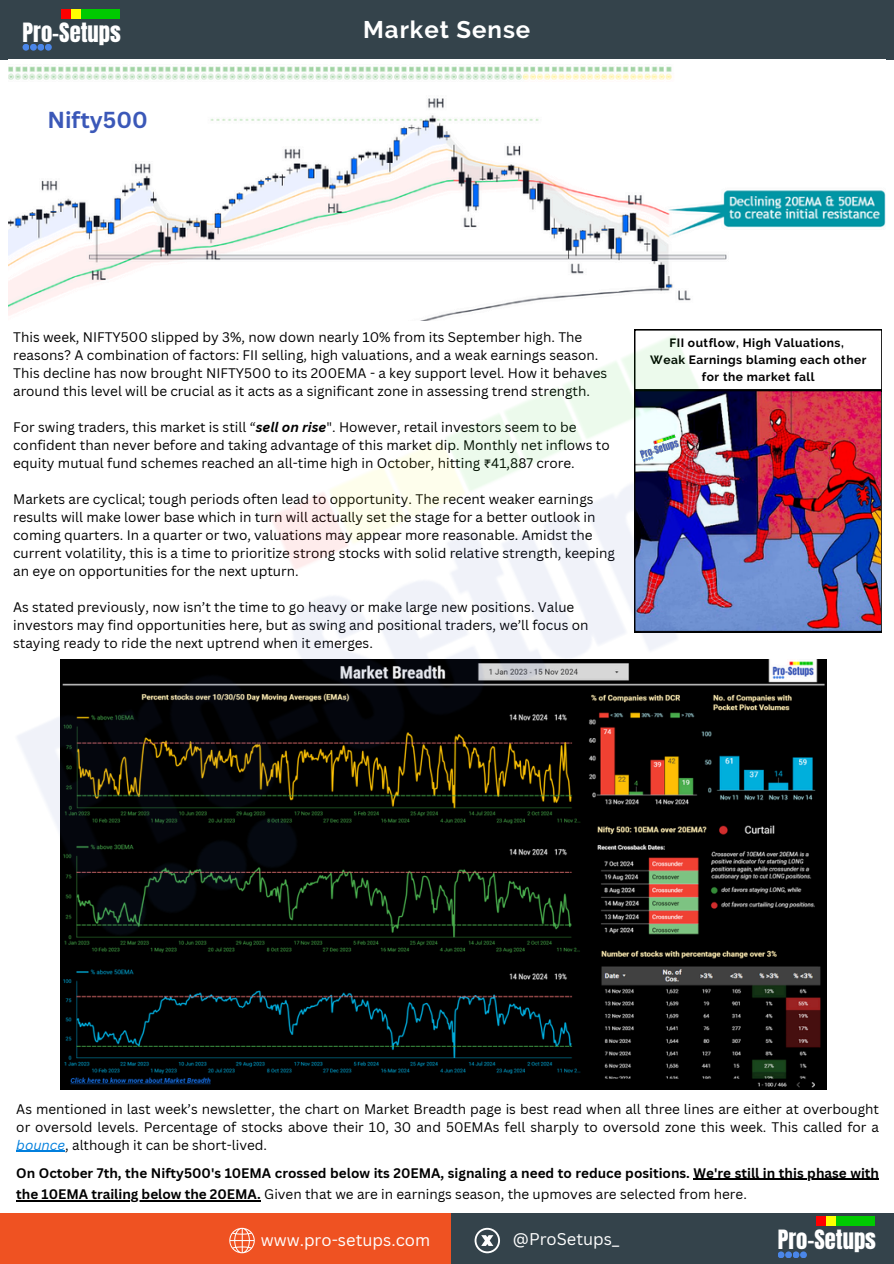
<style>
.page{position:relative;width:894px;height:1264px;background:#fff}
.page>*{position:absolute;margin:0;border:0;box-sizing:border-box;transform-origin:0 0}
.t1{font:700 24px "Raleway";letter-spacing:.04em;color:#fff}
.t2{font:22.65px "Anton";color:#fff}
.t3{font:700 22.5px "Canva Sans";color:#3b58b8}
.t4{font:16.5px "Canva Sans";color:#fff}
.t5{font:13.5px/18px "Canva Sans";color:#010101}
.t6{font:13.5px/18px "Canva Sans";color:#000;text-align:justify}
.t7{font:700 13.5px "Canva Sans";color:#000}
.t8{font:700 12px/16.6px "Raleway";letter-spacing:.04em;color:#000;text-align:center}
.s1{font-weight:700;font-style:italic}
.s2{font-family:"Noto Sans Gurmukhi"}
.s3{font-style:italic;color:#017fdd}
.s4{font-weight:700}
</style>
<div class="page">
<div style="left:0;top:1213px;width:462px;height:50px;background:#ef5222"></div>
<div style="left:450px;top:1213px;width:443px;height:50px;background:#34434b"></div>
<div style="left:0;top:0;width:893px;height:60px;background:#34434b"></div>
<div style="left:777px;top:1251px;width:7px;height:7px;background:#4a86e8;border-radius:50%"></div>
<svg style="left:784px;top:1251px;width:7px;height:7px"></svg>
<div style="left:792px;top:1251px;width:7px;height:7px;background:#4a86e8;border-radius:50%"></div>
<div style="left:816px;top:1216px;width:9px;height:9px;background:#f00"></div>
<div style="left:826px;top:1216px;width:9px;height:9px;background:#ff0"></div>
<div style="left:836px;top:1216px;width:9px;height:9px;background:#00ca00"></div>
<svg style="left:799px;top:1251px;width:7px;height:7px"></svg>
<div style="left:845px;top:1216px;width:10px;height:9px;background:#00ca00"></div>
<div style="left:855px;top:1216px;width:9px;height:9px;background:#00ca00"></div>
<div style="left:865px;top:1216px;width:9px;height:9px;background:#00ca00"></div>
<div style="left:23px;top:44px;width:6px;height:7px;background:#4a86e8;border-radius:50%"></div>
<div style="left:30px;top:44px;width:7px;height:7px;background:#4a86e8;border-radius:50%"></div>
<div style="left:37px;top:44px;width:7px;height:7px;background:#4a86e8;border-radius:50%"></div>
<div style="left:62px;top:9px;width:9px;height:9px;background:#f00"></div>
<div style="left:71px;top:9px;width:9px;height:9px;background:#ff0"></div>
<div style="left:81px;top:9px;width:9px;height:9px;background:#00ca00"></div>
<div style="left:45px;top:44px;width:7px;height:7px;background:#4a86e8;border-radius:50%"></div>
<div style="left:91px;top:9px;width:9px;height:9px;background:#00ca00"></div>
<div style="left:101px;top:9px;width:9px;height:9px;background:#00ca00"></div>
<div style="left:110px;top:9px;width:10px;height:9px;background:#00ca00"></div>
<svg style="left:474px;top:1227px;width:26px;height:26px"></svg>
<svg style="left:229px;top:1227px;width:26px;height:26px"></svg>
<img style="left:8px;top:66px;width:876px;height:186px">
<img style="left:61px;top:1037px;width:765px;height:52px">
<hr style="left:693px;top:1178px;width:185px;height:1px;background:#000">
<hr style="left:16px;top:1200px;width:245px;height:1px;background:#000">
<hr style="left:16px;top:1150px;width:49px;height:1px;background:#017fdd">
<img style="left:8px;top:252px;width:874px;height:785px">
<p class="t2" style="left:23px;top:16px;width:100px">Pro-Setups</p>
<p class="t3" style="left:47px;top:104px;width:102px">Nifty500</p>
<h1 class="t1" style="left:363px;top:16px;width:168px">Market Sense</h1>
<p class="t5" style="left:13px;top:327px;width:595px">This week, NIFTY500 slipped by 3%, now down nearly 10% from its September high. The reasons? A combination of factors: FII selling, high valuations, and a weak earnings season.<br>This decline has now brought NIFTY500 to its 200EMA - a key support level. How it behaves around this level will be crucial as it acts as a significant zone in assessing trend strength.</p>
<h4 class="t5" style="left:13px;top:417px;width:598px">For swing traders, this market is still “<span class="s1">sell on rise</span>". However, retail investors seem to be confident than never before and taking advantage of this market dip. Monthly net inflows to equity mutual fund schemes reached an all-time high in October, hitting <span class="s2">₹</span>41,887 crore.</h4>
<p class="t5" style="left:13px;top:489px;width:603px">Markets are cyclical; tough periods often lead to opportunity. The recent weaker earnings results will make lower base which in turn will actually set the stage for a better outlook in coming quarters. In a quarter or two, valuations may appear more reasonable. Amidst the current volatility, this is a time to prioritize strong stocks with solid relative strength, keeping an eye on opportunities for the next upturn.</p>
<p class="t5" style="left:13px;top:597px;width:576px">As stated previously, now isn’t the time to go heavy or make large new positions. Value investors may find opportunities here, but as swing and positional traders, we’ll focus on staying ready to ride the next uptrend when it emerges.</p>
<p class="t8" style="left:650px;top:335px;width:217px">FII outflow, High Valuations,<br>Weak Earnings blaming each other for the market fall</p>
<h3 class="t6" style="left:16px;top:1099px;width:864px">As mentioned in last week’s newsletter, the chart on Market Breadth page is best read when all three lines are either at overbought or oversold levels. Percentage of stocks above their 10, 30 and 50EMAs fell sharply to oversold zone this week. This called for a <span class="s3">bounce</span>, although it can be short-lived.</h3>
<p class="t7" style="left:16px;top:1163px;width:864px">On October 7th, the Nifty500's 10EMA crossed below its 20EMA, signaling a need to reduce positions. We're still in this phase with</p>
<p class="t6" style="left:16px;top:1184px;width:731px"><span class="s4">the 10EMA trailing below the 20EMA.</span> Given that we are in earnings season, the upmoves are selected from here.</p>
<p class="t4" style="left:261px;top:1228px;width:171px">www.pro-setups.com</p>
<p class="t4" style="left:513px;top:1227px;width:108px">@ProSetups_</p>
<h2 class="t2" style="left:777px;top:1223px;width:100px">Pro-Setups</h2>
</div>
